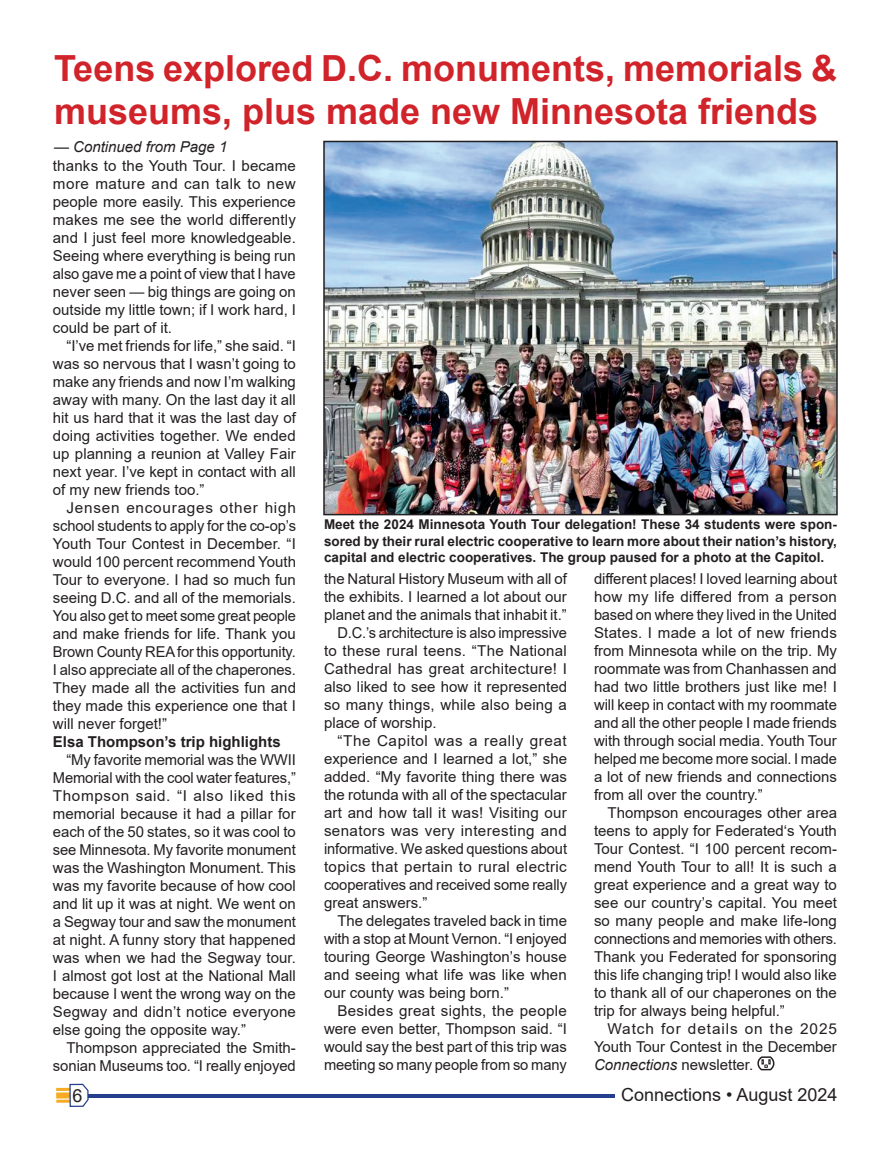
<style>
.page{position:relative;width:891px;height:1161px;background:#fff}
.page>*{position:absolute;margin:0;border:0;box-sizing:border-box;transform-origin:0 0}
.Headline{font:700 36px/43.2px "Arial";color:#d1232a}
.t1{font:18px "Arial";color:#231f20}
.Body_Text_2017{font:15px/18px "Arial";color:#231f20;text-align:justify}
.text_subhead{font:700 15px "Arial";color:#231f20}
.Body_Text_2017-2{font:italic 15px "Arial";color:#231f20}
.t2{font:700 13.5px/16.2px "Arial";color:#231f20;text-align:justify}
.s1{font-style:italic}
</style>
<div class="page">
<hr style="left:60px;top:1095px;width:555px;height:3px;background:#253f8e">
<div style="left:56px;top:1092px;width:18px;height:7px;background:#f7aa22"></div>
<hr style="left:56px;top:1100px;width:18px;height:3px;background:#f7aa22">
<hr style="left:56px;top:1088px;width:18px;height:3px;background:#f7aa22">
<svg style="left:69px;top:1083px;width:20px;height:24px"></svg>
<img style="left:326px;top:144px;width:509px;height:368px">
<div style="left:323px;top:141px;width:515px;height:374px;border:2px solid #231f20"></div>
<svg style="left:758px;top:1057px;width:17px;height:14px"></svg>
<p class="Headline" style="left:54px;top:47px;width:785px">Teens explored D.C. monuments, memorials &amp; museums, plus made new Minnesota friends</p>
<p class="Body_Text_2017" style="left:53px;top:157px;width:245px">thanks to the Youth Tour. I became more mature and can talk to new people more easily. This experience makes me see the world differently and I just feel more knowledgeable.<br>Seeing where everything is being run also gave me a point of view that I have never seen — big things are going on outside my little town; if I work hard, I could be part of it.</p>
<p class="Body_Text_2017" style="left:53px;top:337px;width:245px;text-indent:14px">“I’ve met friends for life,” she said. “I was so nervous that I wasn’t going to make any friends and now I’m walking away with many. On the last day it all hit us hard that it was the last day of doing activities together. We ended up planning a reunion at Valley Fair next year. I’ve kept in contact with all of my new friends too.”</p>
<p class="Body_Text_2017" style="left:53px;top:499px;width:245px;text-indent:14px">Jensen encourages other high school students to apply for the co-op’s Youth Tour Contest in December. “I would 100 percent recommend Youth Tour to everyone. I had so much fun seeing D.C. and all of the memorials.<br>You also get to meet some great people and make friends for life. Thank you Brown County REA for this opportunity.<br>I also appreciate all of the chaperones.<br>They made all the activities fun and they made this experience one that I will never forget!”</p>
<p class="text_subhead" style="left:53px;top:731px;width:229px">Elsa Thompson’s trip highlights</p>
<p class="Body_Text_2017" style="left:53px;top:751px;width:245px;text-indent:14px">“My favorite memorial was the WWII Memorial with the cool water features,” Thompson said. “I also liked this memorial because it had a pillar for each of the 50 states, so it was cool to see Minnesota. My favorite monument was the Washington Monument. This was my favorite because of how cool and lit up it was at night. We went on a Segway tour and saw the monument at night. A funny story that happened was when we had the Segway tour.<br>I almost got lost at the National Mall because I went the wrong way on the Segway and didn’t notice everyone else going the opposite way.”</p>
<p class="Body_Text_2017" style="left:53px;top:1039px;width:245px;text-align:right">Thompson appreciated the Smith&shy;sonian Museums too. “I really enjoyed</p>
<p class="Body_Text_2017-2" style="left:54px;top:137px;width:175px">— Continued from Page 1</p>
<p class="t2" style="left:324px;top:517px;width:515px">Meet the 2024 Minnesota Youth Tour delegation! These 34 students were spon&shy;sored by their rural electric cooperative to learn more about their nation’s history, capital and electric cooperatives. The group paused for a photo at the Capitol.</p>
<p class="Body_Text_2017" style="left:324px;top:570px;width:244px">the Natural History Museum with all of the exhibits. I learned a lot about our planet and the animals that inhabit it.”</p>
<p class="Body_Text_2017" style="left:324px;top:624px;width:245px;text-indent:14px">D.C.’s architecture is also impressive to these rural teens. “The National Cathedral has great architecture! I also liked to see how it represented so many things, while also being a place of worship.</p>
<p class="Body_Text_2017" style="left:324px;top:732px;width:245px;text-indent:14px">“The Capitol was a really great experience and I learned a lot,” she added. “My favorite thing there was the rotunda with all of the spectacular art and how tall it was! Visiting our senators was very interesting and informative. We asked questions about topics that pertain to rural electric cooperatives and received some really great answers.”</p>
<p class="Body_Text_2017" style="left:324px;top:912px;width:244px;text-indent:14px">The delegates traveled back in time with a stop at Mount Vernon. “I enjoyed touring George Washington’s house and seeing what life was like when our county was being born.”</p>
<p class="Body_Text_2017" style="left:324px;top:1002px;width:245px;text-indent:14px">Besides great sights, the people were even better, Thompson said. “I would say the best part of this trip was meeting so many people from so many</p>
<p class="Body_Text_2017" style="left:594px;top:570px;width:245px">different places! I loved learning about how my life differed from a person based on where they lived in the United States. I made a lot of new friends from Minnesota while on the trip. My roommate was from Chanhassen and had two little brothers just like me! I will keep in contact with my roommate and all the other people I made friends with through social media. Youth Tour helped me become more social. I made a lot of new friends and connections from all over the country.”</p>
<p class="Body_Text_2017" style="left:594px;top:804px;width:245px;text-indent:14px">Thompson encourages other area teens to apply for Federated‘s Youth Tour Contest. “I 100 percent recom&shy;mend Youth Tour to all! It is such a great experience and a great way to see our country’s capital. You meet so many people and make life-long connections and memories with others.<br>Thank you Federated for sponsoring this life changing trip! I would also like to thank all of our chaperones on the trip for always being helpful.”</p>
<p class="Body_Text_2017" style="left:594px;top:1020px;width:245px;text-indent:14px">Watch for details on the 2025<br>Youth Tour Contest in the December <span class="s1">Connections</span> newsletter.</p>
<p class="t1" style="left:72px;top:1083px;width:12px">6</p>
<p class="t1" style="left:621px;top:1083px;width:218px">Connections • August 2024</p>
</div>
